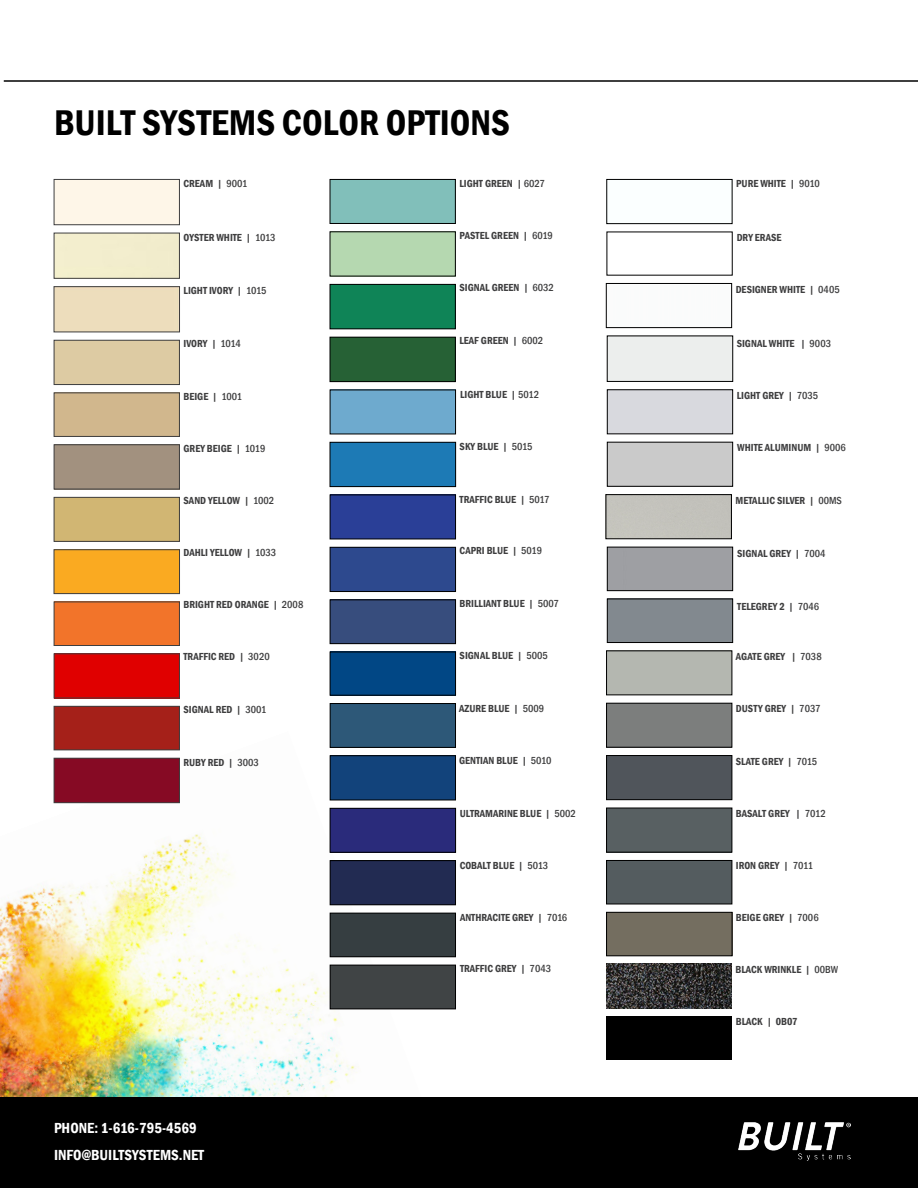
<style>
.page{position:relative;width:918px;height:1188px;background:#fff}
.page>*{position:absolute;margin:0;border:0;box-sizing:border-box;transform-origin:0 0}
.t1{font:600 condensed 36.75px "Franklin Gothic";color:#000}
.t2{font:600 condensed 15px/27px "Franklin Gothic";color:#fff}
.t3{font:600 condensed 10.5px "Franklin Gothic";color:#3e3e3f}
.s1{font-weight:500}
</style>
<div class="page">
<img style="left:0;top:731px;width:454px;height:366px">
<div style="left:0;top:1097px;width:918px;height:91px;background:#000"></div>
<div style="left:608px;top:810px;width:122px;height:41px;background:#586062"></div>
<div style="left:606px;top:808px;width:126px;height:45px;border:1px solid #000"></div>
<div style="left:606px;top:703px;width:126px;height:45px;border:1px solid #000"></div>
<div style="left:608px;top:757px;width:122px;height:41px;background:#50555b"></div>
<div style="left:606px;top:755px;width:126px;height:45px;border:1px solid #000"></div>
<div style="left:608px;top:862px;width:122px;height:40px;background:#545c5f"></div>
<div style="left:606px;top:860px;width:126px;height:44px;border:1px solid #000"></div>
<div style="left:608px;top:914px;width:122px;height:40px;background:#746e60"></div>
<div style="left:606px;top:912px;width:126px;height:44px;border:1px solid #000"></div>
<div style="left:607px;top:336px;width:126px;height:46px;border:1px solid #000"></div>
<div style="left:607px;top:389px;width:126px;height:45px;border:1px solid #000"></div>
<div style="left:607px;top:442px;width:126px;height:45px;border:1px solid #000"></div>
<div style="left:606px;top:179px;width:127px;height:45px;border:1px solid #000"></div>
<div style="left:607px;top:547px;width:126px;height:44px;border:1px solid #000"></div>
<div style="left:607px;top:599px;width:126px;height:44px;border:1px solid #000"></div>
<div style="left:606px;top:494px;width:126px;height:45px;border:1px solid #000"></div>
<img style="left:606px;top:964px;width:125px;height:45px">
<div style="left:606px;top:283px;width:126px;height:45px;border:1px solid #000"></div>
<div style="left:606px;top:1016px;width:126px;height:44px;background:#000"></div>
<div style="left:54px;top:286px;width:126px;height:46px;border:1px solid #3e3e3f"></div>
<div style="left:54px;top:340px;width:126px;height:45px;border:1px solid #3e3e3f"></div>
<div style="left:54px;top:392px;width:126px;height:45px;border:1px solid #3e3e3f"></div>
<div style="left:54px;top:444px;width:126px;height:45px;border:1px solid #3e3e3f"></div>
<div style="left:54px;top:233px;width:126px;height:46px;border:1px solid #3e3e3f"></div>
<div style="left:54px;top:179px;width:126px;height:46px;border:1px solid #3e3e3f"></div>
<div style="left:56px;top:551px;width:122px;height:41px;background:#faaa21"></div>
<div style="left:54px;top:549px;width:126px;height:45px;border:1px solid #3e3e3f"></div>
<div style="left:56px;top:604px;width:122px;height:40px;background:#f2742a"></div>
<div style="left:54px;top:602px;width:126px;height:44px;border:1px solid #3e3e3f"></div>
<div style="left:56px;top:655px;width:122px;height:41px;background:#e00000"></div>
<div style="left:54px;top:653px;width:126px;height:45px;border:1px solid #3e3e3f"></div>
<div style="left:56px;top:708px;width:122px;height:40px;background:#a52019"></div>
<div style="left:54px;top:706px;width:126px;height:44px;border:1px solid #3e3e3f"></div>
<div style="left:54px;top:497px;width:126px;height:45px;border:1px solid #3e3e3f"></div>
<div style="left:56px;top:760px;width:122px;height:41px;background:#860a24"></div>
<div style="left:54px;top:758px;width:126px;height:45px;border:1px solid #3e3e3f"></div>
<div style="left:332px;top:339px;width:122px;height:41px;background:#266135"></div>
<div style="left:330px;top:337px;width:126px;height:45px;border:1px solid #000"></div>
<div style="left:332px;top:286px;width:122px;height:41px;background:#0f8457"></div>
<div style="left:330px;top:284px;width:126px;height:45px;border:1px solid #000"></div>
<div style="left:330px;top:179px;width:126px;height:45px;border:1px solid #000"></div>
<div style="left:332px;top:444px;width:122px;height:41px;background:#1d7ab5"></div>
<div style="left:330px;top:442px;width:126px;height:45px;border:1px solid #000"></div>
<div style="left:332px;top:497px;width:122px;height:40px;background:#2a3f97"></div>
<div style="left:332px;top:549px;width:122px;height:41px;background:#2d498e"></div>
<div style="left:330px;top:547px;width:126px;height:45px;border:1px solid #000"></div>
<div style="left:332px;top:601px;width:122px;height:41px;background:#374d7d"></div>
<div style="left:330px;top:599px;width:126px;height:45px;border:1px solid #000"></div>
<div style="left:332px;top:654px;width:122px;height:40px;background:#014785"></div>
<div style="left:330px;top:652px;width:126px;height:44px;border:1px solid #000"></div>
<div style="left:332px;top:810px;width:122px;height:41px;background:#2a2b7b"></div>
<div style="left:330px;top:808px;width:126px;height:45px;border:1px solid #000"></div>
<div style="left:332px;top:862px;width:122px;height:41px;background:#222b52"></div>
<div style="left:330px;top:860px;width:126px;height:45px;border:1px solid #000"></div>
<div style="left:332px;top:757px;width:122px;height:41px;background:#12437b"></div>
<div style="left:330px;top:755px;width:126px;height:45px;border:1px solid #000"></div>
<div style="left:332px;top:705px;width:122px;height:41px;background:#2d5878"></div>
<div style="left:330px;top:703px;width:126px;height:45px;border:1px solid #000"></div>
<div style="left:332px;top:915px;width:122px;height:40px;background:#363e41"></div>
<div style="left:330px;top:913px;width:126px;height:44px;border:1px solid #000"></div>
<div style="left:332px;top:967px;width:122px;height:40px;background:#404445"></div>
<div style="left:330px;top:965px;width:126px;height:44px;border:1px solid #000"></div>
<hr style="left:4px;top:80px;width:914px;height:2px;background:#000">
<img style="left:738px;top:1122px;width:113px;height:39px">
<p class="t1" style="left:54px;top:99px;width:457px">BUILT SYSTEMS COLOR OPTIONS</p>
<p class="t3" style="left:184px;top:176px;width:65px">CREAM <span class="s1">| 9001</span></p>
<p class="t3" style="left:459px;top:176px;width:87px">LIGHT GREEN <span class="s1">| 6027</span></p>
<p class="t3" style="left:736px;top:176px;width:85px">PURE WHITE <span class="s1">| 9010</span></p>
<p class="t3" style="left:459px;top:228px;width:95px">PASTEL GREEN <span class="s1">| 6019</span></p>
<p class="t3" style="left:184px;top:230px;width:94px">OYSTER WHITE <span class="s1">| 1013</span></p>
<p class="t3" style="left:737px;top:230px;width:46px">DRY ERASE</p>
<p class="t3" style="left:184px;top:284px;width:85px">LIGHT IVORY <span class="s1">| 1015</span></p>
<p class="t3" style="left:459px;top:281px;width:96px">SIGNAL GREEN <span class="s1">| 6032</span></p>
<p class="t3" style="left:736px;top:282px;width:105px">DESIGNER WHITE <span class="s1">| 0405</span></p>
<p class="t3" style="left:184px;top:336px;width:59px">IVORY <span class="s1">| 1014</span></p>
<p class="t3" style="left:459px;top:333px;width:85px">LEAF GREEN <span class="s1">| 6002</span></p>
<p class="t3" style="left:737px;top:336px;width:96px">SIGNAL WHITE <span class="s1">| 9003</span></p>
<p class="t3" style="left:184px;top:390px;width:60px">BEIGE <span class="s1">| 1001</span></p>
<p class="t3" style="left:460px;top:387px;width:81px">LIGHT BLUE <span class="s1">| 5012</span></p>
<p class="t3" style="left:737px;top:389px;width:83px">LIGHT GREY <span class="s1">| 7035</span></p>
<p class="t3" style="left:184px;top:441px;width:83px">GREY BEIGE <span class="s1">| 1019</span></p>
<p class="t3" style="left:460px;top:440px;width:74px">SKY BLUE <span class="s1">| 5015</span></p>
<p class="t3" style="left:737px;top:441px;width:110px">WHITE ALUMINUM <span class="s1">| 9006</span></p>
<p class="t3" style="left:184px;top:493px;width:92px">SAND YELLOW <span class="s1">| 1002</span></p>
<p class="t3" style="left:460px;top:493px;width:91px">TRAFFIC BLUE <span class="s1">| 5017</span></p>
<p class="t3" style="left:735px;top:493px;width:108px">METALLIC SILVER <span class="s1">| 00MS</span></p>
<p class="t3" style="left:184px;top:546px;width:94px">DAHLI YELLOW <span class="s1">| 1033</span></p>
<p class="t3" style="left:460px;top:544px;width:84px">CAPRI BLUE <span class="s1">| 5019</span></p>
<p class="t3" style="left:737px;top:547px;width:90px">SIGNAL GREY <span class="s1">| 7004</span></p>
<p class="t3" style="left:184px;top:598px;width:121px">BRIGHT RED ORANGE <span class="s1">| 2008</span></p>
<p class="t3" style="left:460px;top:596px;width:101px">BRILLIANT BLUE <span class="s1">| 5007</span></p>
<p class="t3" style="left:737px;top:599px;width:83px">TELEGREY 2 <span class="s1">| 7046</span></p>
<p class="t3" style="left:184px;top:650px;width:88px">TRAFFIC RED <span class="s1">| 3020</span></p>
<p class="t3" style="left:460px;top:649px;width:90px">SIGNAL BLUE <span class="s1">| 5005</span></p>
<p class="t3" style="left:736px;top:650px;width:87px">AGATE GREY <span class="s1">| 7038</span></p>
<p class="t3" style="left:184px;top:702px;width:84px">SIGNAL RED <span class="s1">| 3001</span></p>
<p class="t3" style="left:459px;top:702px;width:86px">AZURE BLUE <span class="s1">| 5009</span></p>
<p class="t3" style="left:736px;top:702px;width:86px">DUSTY GREY <span class="s1">| 7037</span></p>
<p class="t3" style="left:184px;top:755px;width:77px">RUBY RED <span class="s1">| 3003</span></p>
<p class="t3" style="left:459px;top:754px;width:94px">GENTIAN BLUE <span class="s1">| 5010</span></p>
<p class="t3" style="left:736px;top:754px;width:83px">SLATE GREY <span class="s1">| 7015</span></p>
<p class="t3" style="left:460px;top:806px;width:118px">ULTRAMARINE BLUE <span class="s1">| 5002</span></p>
<p class="t3" style="left:736px;top:806px;width:91px">BASALT GREY <span class="s1">| 7012</span></p>
<p class="t3" style="left:460px;top:858px;width:90px">COBALT BLUE <span class="s1">| 5013</span></p>
<p class="t3" style="left:736px;top:859px;width:79px">IRON GREY <span class="s1">| 7011</span></p>
<p class="t3" style="left:460px;top:911px;width:109px">ANTHRACITE GREY <span class="s1">| 7016</span></p>
<p class="t3" style="left:736px;top:910px;width:84px">BEIGE GREY <span class="s1">| 7006</span></p>
<p class="t3" style="left:460px;top:962px;width:93px">TRAFFIC GREY <span class="s1">| 7043</span></p>
<p class="t3" style="left:735px;top:963px;width:104px">BLACK WRINKLE <span class="s1">| 00BW</span></p>
<p class="t3" style="left:736px;top:1015px;width:63px">BLACK <span class="s1">|</span> 0B07</p>
<p class="t2" style="left:54px;top:1115px;width:152px">PHONE: 1-616-795-4569<br>INFO@BUILTSYSTEMS.NET</p>
</div>
